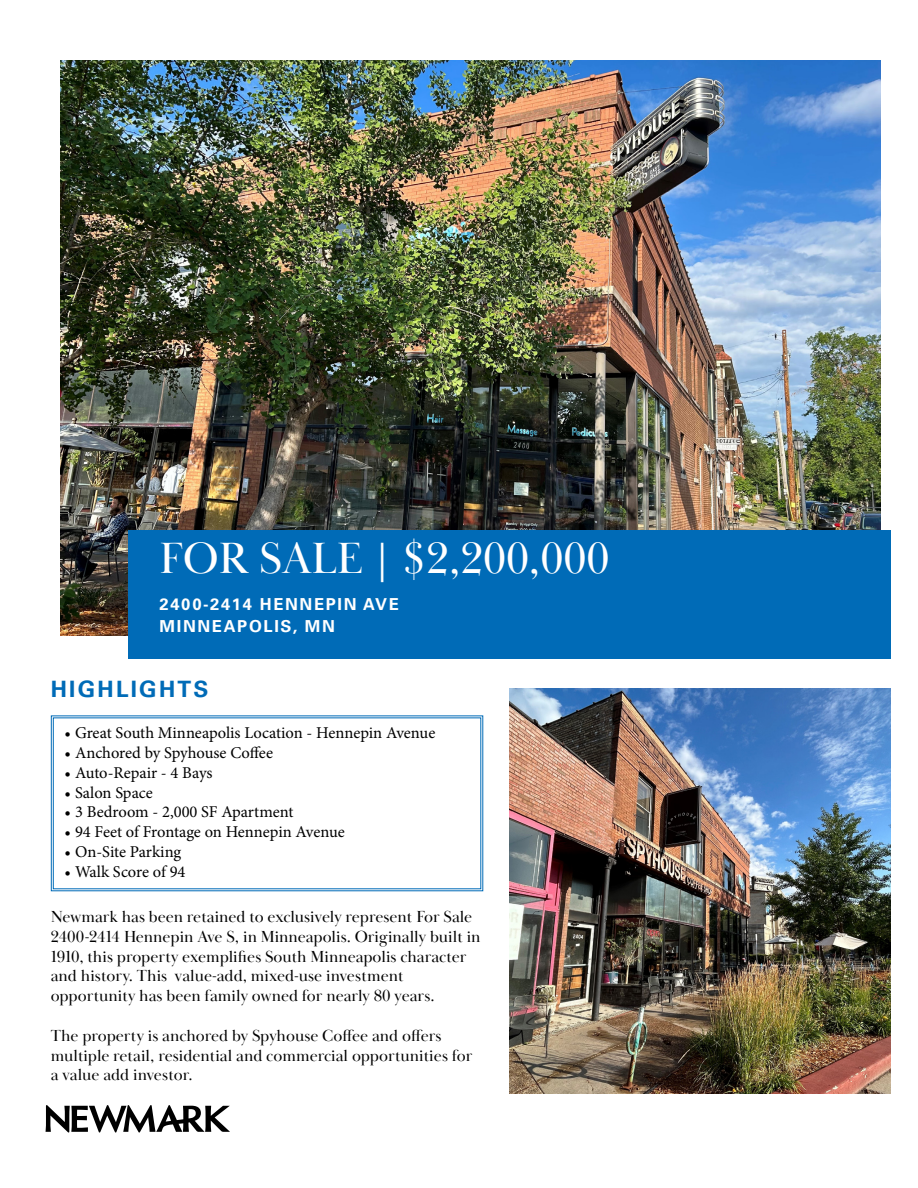
<style>
.page{position:relative;width:918px;height:1188px;background:#fff}
.page>*{position:absolute;margin:0;border:0;box-sizing:border-box;transform-origin:0 0}
.t1{font:45px "Baskerville Display PT";color:#fff}
.t2{font:700 22.5px "Univers LT Pro 65";letter-spacing:.1em;color:#006bb7}
.t3{font:16.5px/19.8px "Baskerville Display PT";color:#000}
.t4{font:16.5px "Minion Pro";letter-spacing:-.005em;color:#000}
.t5{font:700 16.5px/22.5px "Univers LT Pro 65";letter-spacing:.1em;color:#fff}
</style>
<div class="page">
<img style="left:60px;top:61px;width:820px;height:574px">
<div style="left:129px;top:530px;width:762px;height:129px;background:#006bb7"></div>
<svg style="left:46px;top:1105px;width:184px;height:27px"></svg>
<img style="left:510px;top:689px;width:381px;height:405px">
<svg style="left:50px;top:715px;width:434px;height:177px"></svg>
<h1 class="t1" style="left:160px;top:532px;width:452px">FOR SALE | $2,200,000</h1>
<p class="t5" style="left:160px;top:592px;width:241px">2400-2414 HENNEPIN AVE<br>MINNEAPOLIS, MN</p>
<h2 class="t2" style="left:51px;top:673px;width:159px">HIGHLIGHTS</h2>
<p class="t4" style="left:65px;top:722px;width:372px">• Great South Minneapolis Location - Hennepin Avenue</p>
<p class="t4" style="left:65px;top:742px;width:210px">• Anchored by Spyhouse Coffee</p>
<p class="t4" style="left:65px;top:761px;width:150px">• Auto-Repair - 4 Bays</p>
<p class="t4" style="left:65px;top:781px;width:90px">• Salon Space</p>
<p class="t4" style="left:65px;top:801px;width:231px">• 3 Bedroom - 2,000 SF Apartment</p>
<p class="t4" style="left:65px;top:821px;width:282px">• 94 Feet of Frontage on Hennepin Avenue</p>
<p class="t4" style="left:65px;top:841px;width:118px">• On-Site Parking</p>
<p class="t4" style="left:65px;top:860px;width:122px">• Walk Score of 94</p>
<p class="t3" style="left:51px;top:907px;width:431px">Newmark has been retained to exclusively represent For Sale 2400-2414 Hennepin Ave S, in Minneapolis. Originally built in 1910, this property exemplifies South Minneapolis character and history. This value-add, mixed-use investment opportunity has been family owned for nearly 80 years.</p>
<p class="t3" style="left:51px;top:1026px;width:423px">The property is anchored by Spyhouse Coffee and offers multiple retail, residential and commercial opportunities for a value add investor.</p>
</div>
